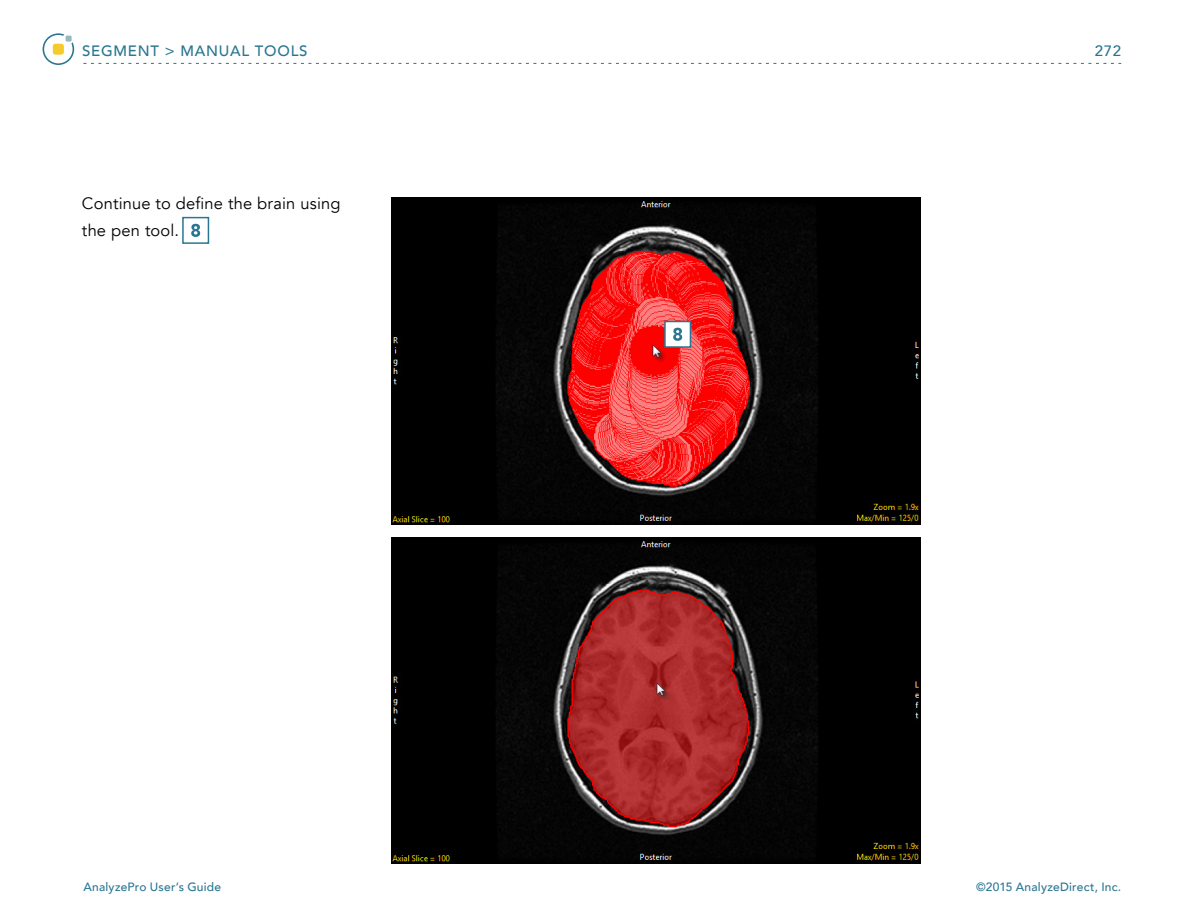
<style>
.page{position:relative;width:1188px;height:918px;background:#fff}
.page>*{position:absolute;margin:0;border:0;box-sizing:border-box;transform-origin:0 0}
.Text{font:16.5px/26.7px "Avenir";letter-spacing:.01em;color:#000}
.t1{font:500 15px "Avenir";letter-spacing:.05em;color:#2a7692}
.t2{font:500 12px "Avenir";letter-spacing:.02em;color:#2a7692}
</style>
<div class="page">
<img style="left:392px;top:198px;width:529px;height:326px">
<img style="left:392px;top:538px;width:529px;height:326px">
<svg style="left:83px;top:63px;width:1038px;height:1px"></svg>
<svg style="left:43px;top:33px;width:31px;height:32px"></svg>
<svg style="left:663px;top:320px;width:29px;height:29px"></svg>
<svg style="left:182px;top:216px;width:28px;height:28px"></svg>
<p class="t1" style="left:82px;top:38px;width:227px">SEGMENT &gt; MANUAL TOOLS</p>
<p class="t1" style="left:1095px;top:38px;width:28px">272</p>
<p class="Text" style="left:82px;top:191px;width:260px">Continue to define the brain using the pen tool. [8]</p>
<p class="t2" style="left:83px;top:876px;width:139px">AnalyzePro User’s Guide</p>
<p class="t2" style="left:976px;top:876px;width:146px">©2015 AnalyzeDirect, Inc.</p>
</div>
